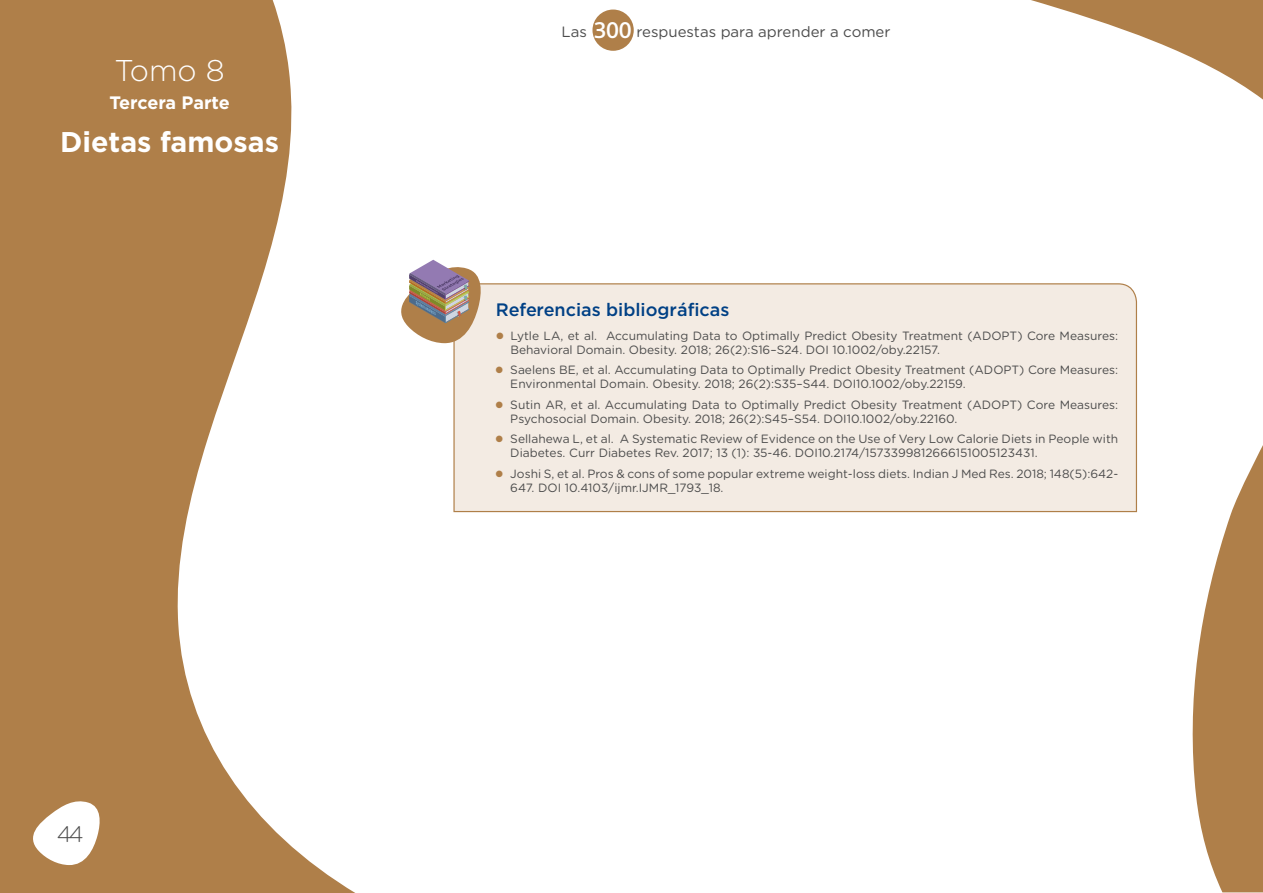
<style>
.page{position:relative;width:1263px;height:893px;background:#fff}
.page>*{position:absolute;margin:0;border:0;box-sizing:border-box;transform-origin:0 0}
.t1{font:300 30px "Gotham";color:#fff}
.t2{font:700 28.5px "Gotham";color:#fff}
.t3{font:500 24px "Bliss Pro";color:#fff}
.t4{font:300 22.5px "Gotham Rounded";color:#4c4c4c}
.t5{font:500 18px "Gotham";color:#004085}
.t6{font:700 18px "Gotham";letter-spacing:-.015em;color:#fff}
.t7{font:15px "Gotham Rounded";color:#4c4c4c}
.t8{font:12px/14.2px "Gotham Rounded";color:#4c4c4c}
</style>
<div class="page">
<svg style="left:0;top:0;width:355px;height:893px;fill:#af7f49"></svg>
<svg style="left:1031px;top:0;width:232px;height:100px"></svg>
<svg style="left:1192px;top:445px;width:71px;height:447px"></svg>
<svg style="left:25px;top:798px;width:77px;height:67px"></svg>
<div style="left:592px;top:10px;width:42px;height:41px;background:#af7f49;border-radius:50%"></div>
<div style="left:453px;top:283px;width:685px;height:230px;background:#f3ebe3"></div>
<img style="left:401px;top:260px;width:82px;height:84px">
<svg style="left:497px;top:332px;width:6px;height:7px"></svg>
<svg style="left:496px;top:367px;width:7px;height:6px"></svg>
<svg style="left:496px;top:401px;width:7px;height:7px"></svg>
<svg style="left:496px;top:436px;width:7px;height:6px"></svg>
<svg style="left:496px;top:470px;width:7px;height:7px"></svg>
<h1 class="t1" style="left:114px;top:54px;width:112px">Tomo 8</h1>
<h3 class="t6" style="left:109px;top:92px;width:122px">Tercera Parte</h3>
<h2 class="t2" style="left:60px;top:125px;width:220px">Dietas famosas</h2>
<h3 class="t4" style="left:57px;top:819px;width:28px">44</h3>
<h3 class="t3" style="left:594px;top:15px;width:40px">300</h3>
<p class="t7" style="left:561px;top:21px;width:27px">Las</p>
<p class="t7" style="left:636px;top:21px;width:256px">respuestas para aprender a comer</p>
<h3 class="t5" style="left:496px;top:300px;width:235px">Referencias bibliográficas</h3>
<p class="t8" style="left:510px;top:328px;width:609px">Lytle LA, et al. Accumulating Data to Optimally Predict Obesity Treatment (ADOPT) Core Measures:<br>Behavioral Domain. Obesity. 2018; 26(2):S16–S24. DOI 10.1002/oby.22157.</p>
<p class="t8" style="left:510px;top:362px;width:609px">Saelens BE, et al. Accumulating Data to Optimally Predict Obesity Treatment (ADOPT) Core Measures:<br>Environmental Domain. Obesity. 2018; 26(2):S35–S44. DOI10.1002/oby.22159.</p>
<p class="t8" style="left:510px;top:397px;width:609px">Sutin AR, et al. Accumulating Data to Optimally Predict Obesity Treatment (ADOPT) Core Measures:<br>Psychosocial Domain. Obesity. 2018; 26(2):S45–S54. DOI10.1002/oby.22160.</p>
<p class="t8" style="left:510px;top:431px;width:609px">Sellahewa L, et al. A Systematic Review of Evidence on the Use of Very Low Calorie Diets in People with<br>Diabetes. Curr Diabetes Rev. 2017; 13 (1): 35-46. DOI10.2174/1573399812666151005123431.</p>
<p class="t8" style="left:510px;top:466px;width:609px">Joshi S, et al. Pros &amp; cons of some popular extreme weight-loss diets. Indian J Med Res. 2018; 148(5):642-<br>647. DOI 10.4103/ijmr.IJMR_1793_18.</p>
</div>
